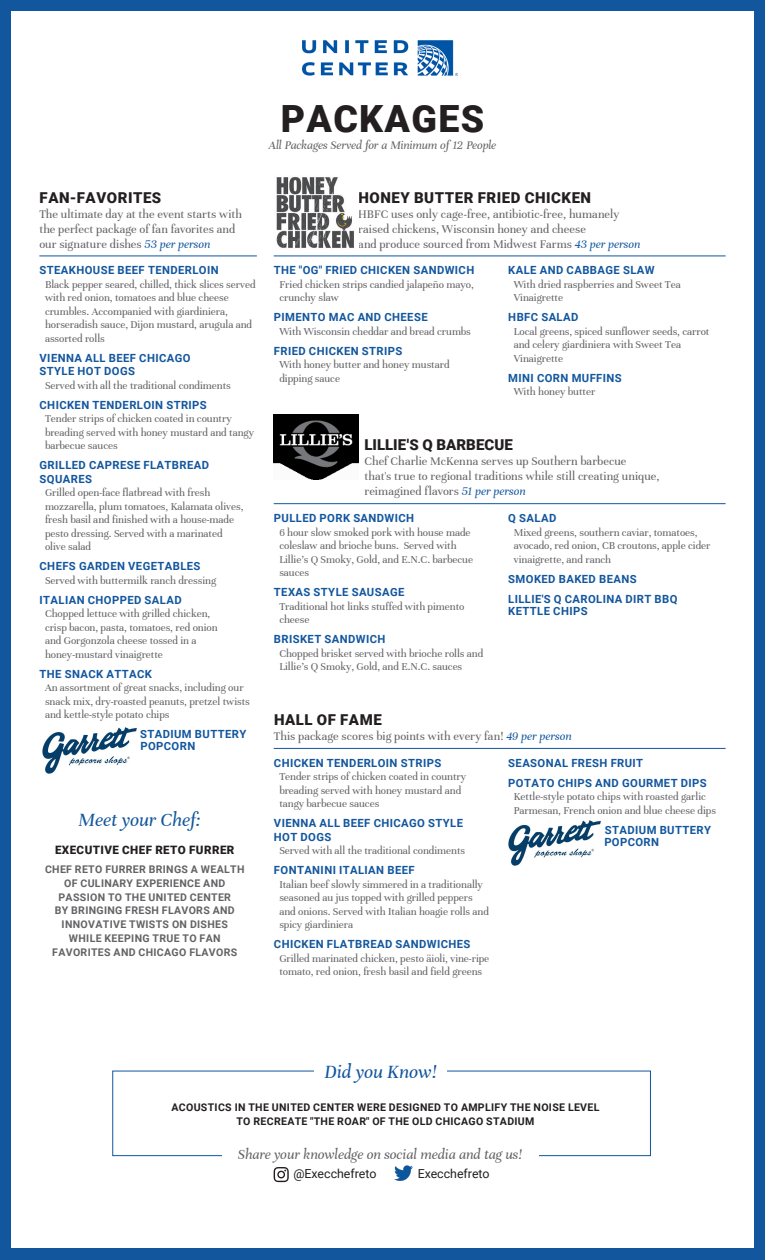
<style>
.page{position:relative;width:765px;height:1260px;background:#fff}
.page>*{position:absolute;margin:0;border:0;box-sizing:border-box;transform-origin:0 0}
.t1{font:900 37.5px "Roboto";letter-spacing:.035em;color:#231f20}
.t2{font:italic 20px "Unna";color:#12569e}
.Span_Column_Package{font:900 15px "Roboto";letter-spacing:.035em;color:#231f20}
.t3{font:italic 15px "Unna";color:#636366}
.Span_Column_Package-2{font:900 15px "Roboto";letter-spacing:.005em;color:#231f20}
.Span_Column_Package-3{font:12.5px/15px "Unna";letter-spacing:.005em;color:#636366}
.t4{font:italic 12.5px "Unna";letter-spacing:-.015em;color:#636366}
.t5{font:12.38px "Roboto";color:#231f20}
.Food_Item_Descriptio{font:900 11.62px "Roboto";letter-spacing:.035em;color:#231f20}
.Food_Item_Descriptio-2{font:11.25px/13.5px "Unna";letter-spacing:-.005em;color:#636366}
.Food_Item_Name{font:700 11.25px/13.5px "Roboto";letter-spacing:.035em;color:#12569e}
.Food_Item_Descriptio-3{font:700 10.5px/13.8px "Roboto";letter-spacing:.03em;color:#636366;text-align:center}
.Food_Item_Descriptio-4{font:700 10.5px/13.8px "Roboto";letter-spacing:.03em;color:#231f20;text-align:center}
.s1{font-style:italic;color:#12569e}
</style>
<div class="page">
<div style="left:0;top:0;width:765px;height:11px;background:#12569e"></div>
<div style="left:0;top:1249px;width:765px;height:11px;background:#12569e"></div>
<div style="left:754px;top:0;width:11px;height:1260px;background:#12569e"></div>
<div style="left:0;top:0;width:11px;height:1260px;background:#12569e"></div>
<div style="left:113px;top:1071px;width:538px;height:85px;border:1px solid #12569e"></div>
<hr style="left:39px;top:255px;width:218px;height:1px;background:#12569e">
<img style="left:42px;top:728px;width:95px;height:46px">
<hr style="left:274px;top:255px;width:452px;height:1px;background:#12569e">
<hr style="left:274px;top:503px;width:452px;height:1px;background:#12569e">
<hr style="left:274px;top:748px;width:452px;height:1px;background:#12569e">
<img style="left:508px;top:820px;width:93px;height:46px">
<img style="left:276px;top:177px;width:78px;height:71px">
<img style="left:274px;top:415px;width:84px;height:65px">
<svg style="left:274px;top:1167px;width:15px;height:15px"></svg>
<img style="left:394px;top:1165px;width:19px;height:16px">
<div style="left:314px;top:1060px;width:133px;height:23px;background:#fff"></div>
<div style="left:222px;top:1145px;width:316px;height:17px;background:#fff"></div>
<img style="left:302px;top:40px;width:156px;height:36px">
<p class="t1" style="left:281px;top:92px;width:205px">PACKAGES</p>
<p class="t4" style="left:269px;top:138px;width:229px">All Packages Served for a Minimum of 12 People</p>
<p class="Span_Column_Package" style="left:40px;top:187px;width:123px">FAN-FAVORITES</p>
<p class="Span_Column_Package-3" style="left:39px;top:206px;width:204px">The ultimate day at the event starts with the perfect package of fan favorites and our signature dishes <span class="s1">53 per person</span></p>
<p class="Food_Item_Name" style="left:40px;top:263px;width:181px">STEAKHOUSE BEEF TENDERLOIN</p>
<p class="Food_Item_Descriptio-2" style="left:45px;top:278px;width:212px">Black pepper seared, chilled, thick slices served with red onion, tomatoes and blue cheese crumbles. Accompanied with giardiniera, horseradish sauce, Dijon mustard, arugula and assorted rolls</p>
<p class="Food_Item_Name" style="left:40px;top:351px;width:153px">VIENNA ALL BEEF CHICAGO<br>STYLE HOT DOGS</p>
<p class="Food_Item_Descriptio-2" style="left:45px;top:379px;width:187px">Served with all the traditional condiments</p>
<p class="Food_Item_Name" style="left:40px;top:398px;width:169px">CHICKEN TENDERLOIN STRIPS</p>
<p class="Food_Item_Descriptio-2" style="left:45px;top:412px;width:211px">Tender strips of chicken coated in country breading served with honey mustard and tangy barbecue sauces</p>
<p class="Food_Item_Name" style="left:40px;top:458px;width:171px">GRILLED CAPRESE FLATBREAD<br>SQUARES</p>
<p class="Food_Item_Descriptio-2" style="left:45px;top:486px;width:200px">Grilled open-face flatbread with fresh mozzarella, plum tomatoes, Kalamata olives, fresh basil and finished with a house-made pesto dressing. Served with a marinated olive salad</p>
<p class="Food_Item_Name" style="left:40px;top:559px;width:162px">CHEFS GARDEN VEGETABLES</p>
<p class="Food_Item_Descriptio-2" style="left:45px;top:574px;width:173px">Served with buttermilk ranch dressing</p>
<p class="Food_Item_Name" style="left:40px;top:593px;width:144px">ITALIAN CHOPPED SALAD</p>
<p class="Food_Item_Descriptio-2" style="left:45px;top:607px;width:174px">Chopped lettuce with grilled chicken, crisp bacon, pasta, tomatoes, red onion and Gorgonzola cheese tossed in a honey-mustard vinaigrette</p>
<p class="Food_Item_Name" style="left:40px;top:667px;width:114px">THE SNACK ATTACK</p>
<p class="Food_Item_Descriptio-2" style="left:45px;top:681px;width:206px">An assortment of great snacks, including our snack mix, dry-roasted peanuts, pretzel twists and kettle-style potato chips</p>
<p class="Food_Item_Name" style="left:140px;top:728px;width:108px;line-height:11.2px">STADIUM BUTTERY<br>POPCORN</p>
<p class="t2" style="left:78px;top:808px;width:124px">Meet your Chef:</p>
<p class="Food_Item_Descriptio" style="left:55px;top:842px;width:181px">EXECUTIVE CHEF RETO FURRER</p>
<p class="Food_Item_Descriptio-3" style="left:45px;top:862px;width:201px">CHEF RETO FURRER BRINGS A WEALTH<br>OF CULINARY EXPERIENCE AND<br>PASSION TO THE UNITED CENTER<br>BY BRINGING FRESH FLAVORS AND<br>INNOVATIVE TWISTS ON DISHES<br>WHILE KEEPING TRUE TO FAN<br>FAVORITES AND CHICAGO FLAVORS</p>
<p class="Span_Column_Package" style="left:359px;top:187px;width:234px">HONEY BUTTER FRIED CHICKEN</p>
<p class="Span_Column_Package-3" style="left:358px;top:206px;width:284px">HBFC uses only cage-free, antibiotic-free, humanely raised chickens, Wisconsin honey and cheese<br>and produce sourced from Midwest Farms <span class="s1">43 per person</span></p>
<p class="Food_Item_Name" style="left:274px;top:263px;width:202px">THE "OG" FRIED CHICKEN SANDWICH</p>
<p class="Food_Item_Descriptio-2" style="left:279px;top:278px;width:196px">Fried chicken strips candied jalapeño mayo, crunchy slaw</p>
<p class="Food_Item_Name" style="left:274px;top:310px;width:155px">PIMENTO MAC AND CHEESE</p>
<p class="Food_Item_Descriptio-2" style="left:279px;top:325px;width:193px">With Wisconsin cheddar and bread crumbs</p>
<p class="Food_Item_Name" style="left:274px;top:344px;width:130px">FRIED CHICKEN STRIPS</p>
<p class="Food_Item_Descriptio-2" style="left:279px;top:358px;width:172px">With honey butter and honey mustard dipping sauce</p>
<p class="Food_Item_Name" style="left:508px;top:263px;width:148px">KALE AND CABBAGE SLAW</p>
<p class="Food_Item_Descriptio-2" style="left:514px;top:278px;width:169px">With dried raspberries and Sweet Tea<br>Vinaigrette</p>
<p class="Food_Item_Name" style="left:508px;top:310px;width:72px">HBFC SALAD</p>
<p class="Food_Item_Descriptio-2" style="left:514px;top:325px;width:197px">Local greens, spiced sunflower seeds, carrot and celery giardiniera with Sweet Tea<br>Vinaigrette</p>
<p class="Food_Item_Name" style="left:508px;top:371px;width:115px">MINI CORN MUFFINS</p>
<p class="Food_Item_Descriptio-2" style="left:514px;top:385px;width:83px">With honey butter</p>
<p class="Span_Column_Package-2" style="left:365px;top:435px;width:150px">LILLIE'S Q BARBECUE</p>
<p class="Span_Column_Package-3" style="left:365px;top:454px;width:297px">Chef Charlie McKenna serves up Southern barbecue<br>that's true to regional traditions while still creating unique, reimagined flavors <span class="s1">51 per person</span></p>
<p class="Food_Item_Name" style="left:274px;top:511px;width:142px">PULLED PORK SANDWICH</p>
<p class="Food_Item_Descriptio-2" style="left:279px;top:525px;width:195px">6 hour slow smoked pork with house made coleslaw and brioche buns. Served with<br>Lillie's Q Smoky, Gold, and E.N.C. barbecue sauces</p>
<p class="Food_Item_Name" style="left:274px;top:585px;width:132px">TEXAS STYLE SAUSAGE</p>
<p class="Food_Item_Descriptio-2" style="left:279px;top:599px;width:187px">Traditional hot links stuffed with pimento cheese</p>
<p class="Food_Item_Name" style="left:274px;top:632px;width:113px">BRISKET SANDWICH</p>
<p class="Food_Item_Descriptio-2" style="left:279px;top:646px;width:205px">Chopped brisket served with brioche rolls and<br>Lillie's Q Smoky, Gold, and E.N.C. sauces</p>
<p class="Food_Item_Name" style="left:508px;top:511px;width:50px">Q SALAD</p>
<p class="Food_Item_Descriptio-2" style="left:514px;top:525px;width:198px">Mixed greens, southern caviar, tomatoes, avocado, red onion, CB croutons, apple cider vinaigrette, and ranch</p>
<p class="Food_Item_Name" style="left:508px;top:571px;width:130px">SMOKED BAKED BEANS</p>
<p class="Food_Item_Name" style="left:508px;top:592px;width:171px;line-height:12.5px">LILLIE'S Q CAROLINA DIRT BBQ<br>KETTLE CHIPS</p>
<p class="Span_Column_Package" style="left:274px;top:709px;width:109px">HALL OF FAME</p>
<p class="Span_Column_Package-3" style="left:274px;top:729px;width:299px">This package scores big points with every fan! <span class="s1">49 per person</span></p>
<p class="Food_Item_Name" style="left:274px;top:756px;width:169px">CHICKEN TENDERLOIN STRIPS</p>
<p class="Food_Item_Descriptio-2" style="left:279px;top:770px;width:188px">Tender strips of chicken coated in country breading served with honey mustard and tangy barbecue sauces</p>
<p class="Food_Item_Name" style="left:274px;top:816px;width:191px">VIENNA ALL BEEF CHICAGO STYLE<br>HOT DOGS</p>
<p class="Food_Item_Descriptio-2" style="left:279px;top:844px;width:187px">Served with all the traditional condiments</p>
<p class="Food_Item_Name" style="left:274px;top:863px;width:142px">FONTANINI ITALIAN BEEF</p>
<p class="Food_Item_Descriptio-2" style="left:279px;top:878px;width:211px">Italian beef slowly simmered in a traditionally seasoned au jus topped with grilled peppers and onions. Served with Italian hoagie rolls and spicy giardiniera</p>
<p class="Food_Item_Name" style="left:274px;top:937px;width:198px">CHICKEN FLATBREAD SANDWICHES</p>
<p class="Food_Item_Descriptio-2" style="left:279px;top:952px;width:211px">Grilled marinated chicken, pesto äioli, vine-ripe tomato, red onion, fresh basil and field greens</p>
<p class="Food_Item_Name" style="left:508px;top:756px;width:136px">SEASONAL FRESH FRUIT</p>
<p class="Food_Item_Name" style="left:508px;top:776px;width:200px">POTATO CHIPS AND GOURMET DIPS</p>
<p class="Food_Item_Descriptio-2" style="left:514px;top:790px;width:204px">Kettle-style potato chips with roasted garlic<br>Parmesan, French onion and blue cheese dips</p>
<p class="Food_Item_Name" style="left:604px;top:823px;width:108px;line-height:12.5px">STADIUM BUTTERY<br>POPCORN</p>
<p class="t2" style="left:324px;top:1060px;width:114px">Did you Know!</p>
<p class="Food_Item_Descriptio-4" style="left:171px;top:1100px;width:430px">ACOUSTICS IN THE UNITED CENTER WERE DESIGNED TO AMPLIFY THE NOISE LEVEL<br>TO RECREATE "THE ROAR" OF THE OLD CHICAGO STADIUM</p>
<p class="t3" style="left:238px;top:1145px;width:286px">Share your knowledge on social media and tag us!</p>
<p class="t5" style="left:293px;top:1165px;width:85px">@Execchefreto</p>
<p class="t5" style="left:418px;top:1165px;width:73px">Execchefreto</p>
</div>
